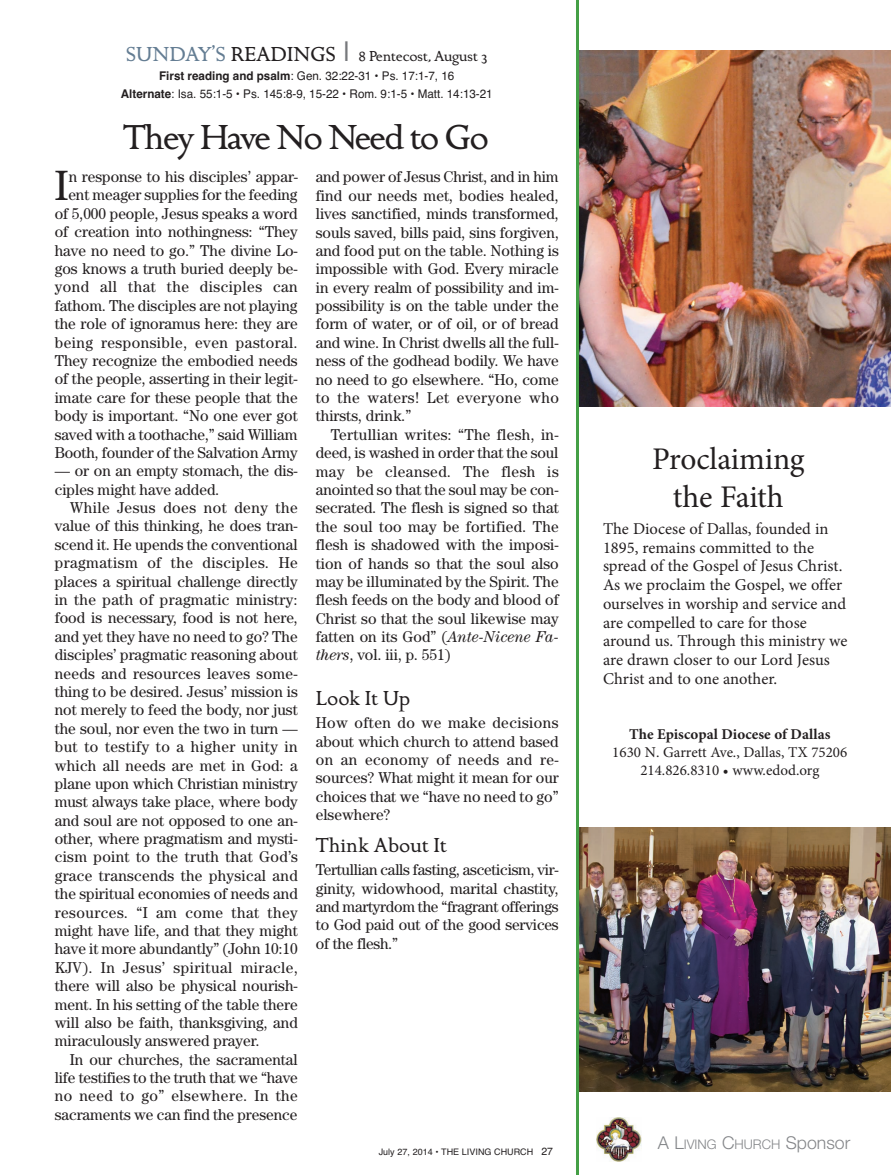
<style>
.page{position:relative;width:891px;height:1175px;background:#fff}
.page>*{position:absolute;margin:0;border:0;box-sizing:border-box;transform-origin:0 0}
.t1{font:42.45px "Century";color:#231f20}
.t2{font:36px "Golden Cockerel ITC";letter-spacing:-.06em;color:#231f20}
.t3{font:31.5px/38.1px "Minion Pro";letter-spacing:-.01em;color:#231f20;text-align:center}
.t4{font:21px "Golden Cockerel ITC";color:#231f20}
.t5{font:300 17.7px "Helvetica Neue";color:#848689}
.t6{font:16.5px/18.8px "Minion Pro";letter-spacing:-.005em;color:#231f20}
.t7{font:15.75px/18.5px "Century";color:#231f20;text-align:justify}
.t8{font:15px/18px "Minion Pro";color:#231f20;text-align:center}
.t9{font:15px "Golden Cockerel ITC";letter-spacing:-.015em;color:#231f20}
.t10{font:700 15px "Minion Pro";letter-spacing:.005em;color:#231f20}
.t11{font:12px/18.3px "Helvetica";color:#231f20;text-align:center}
.t12{font:9px "Helvetica";color:#231f20}
.s1{font-size:21px;color:#647d93}
.s2{font-size:21px}
.s3{font-family:"Helvetica";font-size:27px;color:#76787b}
.s4{font-weight:700}
.s5{font-style:italic}
.s6{font-size:10.5px}
.s7{font-size:13.2px}
</style>
<div class="page">
<img style="left:579px;top:827px;width:312px;height:264px">
<img style="left:579px;top:51px;width:312px;height:355px">
<img style="left:597px;top:1117px;width:45px;height:44px">
<hr style="left:576px;top:0;width:3px;height:1174px;background:#449f46">
<p class="t9" style="left:126px;top:51px;width:362px"><span class="s1">SUNDAY’S</span> <span class="s2">READINGS</span> <span class="s3">|</span> 8 Pentecost, August 3</p>
<p class="t11" style="left:121px;top:66px;width:373px"><span class="s4">First reading and psalm</span>: Gen. 32:22-31 • Ps. 17:1-7, 16<br><span class="s4">Alternate</span>: Isa. 55:1-5 • Ps. 145:8-9, 15-22 • Rom. 9:1-5 • Matt. 14:13-21</p>
<h2 class="t2" style="left:123px;top:124px;width:368px">They Have No Need to Go</h2>
<p class="t7" style="left:55px;top:169px;width:245px;text-align:right">n response to his disciples’ appar&shy;ent meager supplies for the feeding of 5,000 people, Jesus speaks a word of creation into nothingness: “They have no need to go.” The divine Lo&shy;gos knows a truth buried deeply be&shy;yond all that the disciples can fathom. The disciples are not playing the role of ignoramus here: they are being responsible, even pastoral.<br>They recognize the embodied needs of the people, asserting in their legit&shy;imate care for these people that the body is important. “No one ever got saved with a toothache,” said William Booth, founder of the Salvation Army</p>
<p class="t7" style="left:55px;top:463px;width:245px">— or on an empty stomach, the dis&shy;ciples might have added.</p>
<p class="t7" style="left:55px;top:500px;width:245px;text-indent:15px">While Jesus does not deny the value of this thinking, he does tran&shy;scend it. He upends the conventional pragmatism of the disciples. He places a spiritual challenge directly in the path of pragmatic ministry: food is necessary, food is not here, and yet they have no need to go? The disciples’ pragmatic reasoning about needs and resources leaves some&shy;thing to be desired. Jesus’ mission is not merely to feed the body, nor just the soul, nor even the two in turn — but to testify to a higher unity in which all needs are met in God: a plane upon which Christian ministry must always take place, where body and soul are not opposed to one an&shy;other, where pragmatism and mysti&shy;cism point to the truth that God’s grace transcends the physical and the spiritual economies of needs and resources. “I am come that they might have life, and that they might have it more abundantly” (John 10:10<br>KJV). In Jesus’ spiritual miracle, there will also be physical nourish&shy;ment. In his setting of the table there will also be faith, thanksgiving, and miraculously answered prayer.</p>
<p class="t7" style="left:55px;top:1051px;width:245px;text-indent:15px">In our churches, the sacramental life testifies to the truth that we “have no need to go” elsewhere. In the sacraments we can find the presence</p>
<h1 class="t1" style="left:55px;top:171px;width:15px">I</h1>
<p class="t7" style="left:316px;top:169px;width:245px">and power of Jesus Christ, and in him find our needs met, bodies healed, lives sanctified, minds transformed, souls saved, bills paid, sins forgiven, and food put on the table. Nothing is impossible with God. Every miracle in every realm of possibility and im&shy;possibility is on the table under the form of water, or of oil, or of bread and wine. In Christ dwells all the full&shy;ness of the godhead bodily. We have no need to go elsewhere. “Ho, come to the waters! Let everyone who thirsts, drink.”</p>
<p class="t7" style="left:316px;top:426px;width:245px;text-indent:15px">Tertullian writes: “The flesh, in&shy;deed, is washed in order that the soul may be cleansed. The flesh is anointed so that the soul may be con&shy;secrated. The flesh is signed so that the soul too may be fortified. The flesh is shadowed with the imposi&shy;tion of hands so that the soul also may be illuminated by the Spirit. The flesh feeds on the body and blood of Christ so that the soul likewise may fatten on its God” (<span class="s5">Ante-Nicene Fa&shy;thers</span>, vol. iii, p. 551)</p>
<h3 class="t4" style="left:316px;top:691px;width:96px">Look It Up</h3>
<p class="t7" style="left:316px;top:715px;width:245px">How often do we make decisions about which church to attend based on an economy of needs and re&shy;sources? What might it mean for our choices that we “have no need to go” elsewhere?</p>
<h3 class="t4" style="left:316px;top:837px;width:133px">Think About It</h3>
<p class="t7" style="left:316px;top:862px;width:245px">Tertullian calls fasting, asceticism, vir&shy;ginity, widowhood, marital chastity, and martyrdom the “fragrant offerings to God paid out of the good services of the flesh.”</p>
<p class="t12" style="left:379px;top:1147px;width:176px">July 27, 2014 • THE LIVING CHURCH <span class="s6">27</span></p>
<h3 class="t3" style="left:652px;top:442px;width:154px">Proclaiming the Faith</h3>
<p class="t6" style="left:603px;top:520px;width:246px">The Diocese of Dallas, founded in<br>1895, remains committed to the spread of the Gospel of Jesus Christ.<br>As we proclaim the Gospel, we offer ourselves in worship and service and are compelled to care for those around us. Through this ministry we are drawn closer to our Lord Jesus<br>Christ and to one another.</p>
<p class="t10" style="left:629px;top:728px;width:203px">The Episcopal Diocese of Dallas</p>
<p class="t8" style="left:612px;top:744px;width:237px">1630 N. Garrett Ave., Dallas, TX 75206<br>214.826.8310 • www.edod.org</p>
<p class="t5" style="left:658px;top:1128px;width:194px">A L<span class="s7">IVING</span> C<span class="s7">HURCH</span> Sponsor</p>
</div>
